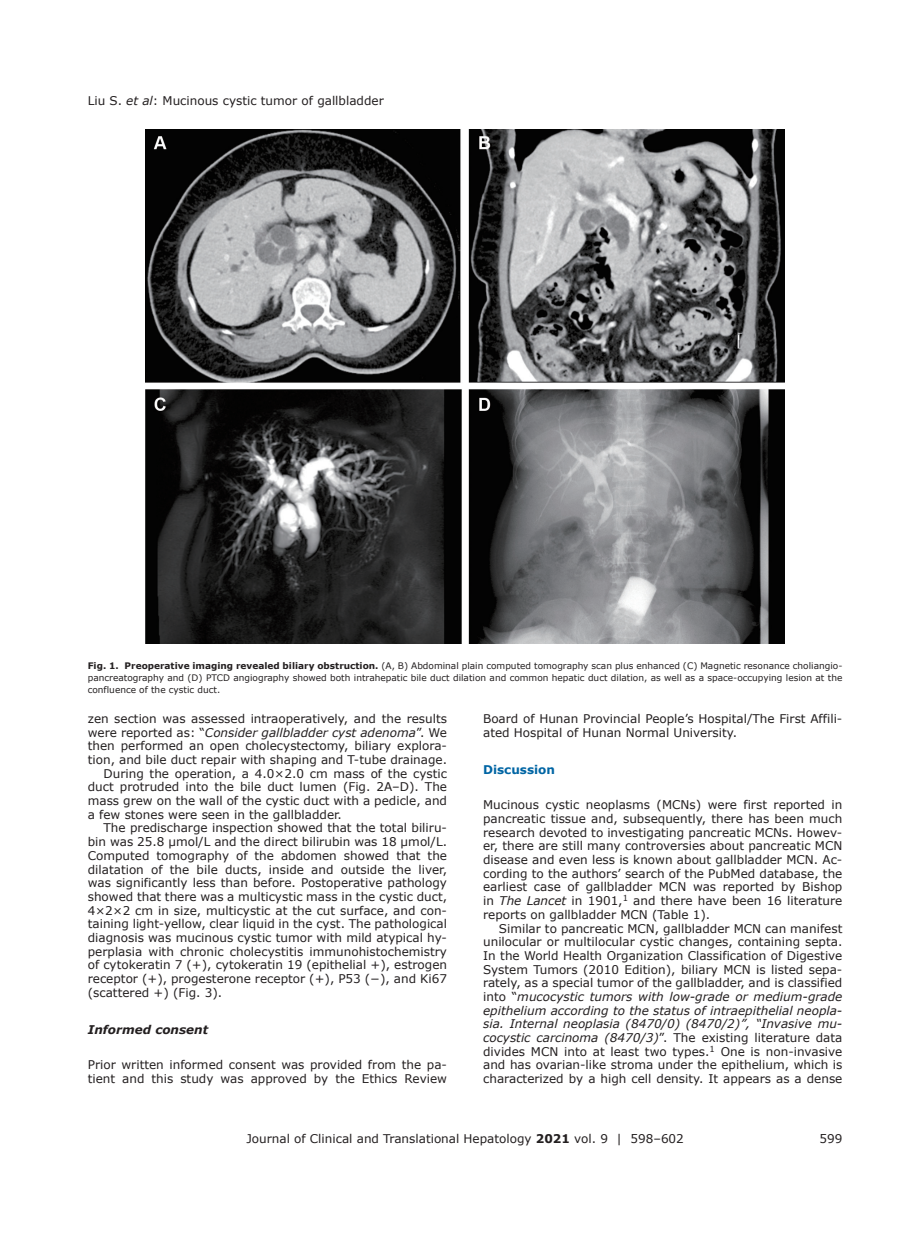
<style>
.page{position:relative;width:919px;height:1238px;background:#fff}
.page>*{position:absolute;margin:0;border:0;box-sizing:border-box;transform-origin:0 0}
.t1{font:12px/13.6px "Verdana";color:#231f20}
.t2{font:italic 12px "Verdana";color:#231f20}
.t3{font:italic 700 12px "Verdana";color:#231f20}
.t4{font:700 12px "Verdana";color:#0065a4}
.t5{font:9px/12px "Verdana";color:#231f20;text-align:justify}
.s1{font-style:italic}
.s2{font-weight:700}
.s3{font-style:normal}
</style>
<div class="page">
<img style="left:146px;top:129px;width:638px;height:514px">
<p class="t1" style="left:88px;top:93px;width:297px">Liu S. <span class="s1">et al</span>: Mucinous cystic tumor of gallbladder</p>
<p class="t5" style="left:88px;top:659px;width:756px"><span class="s2">Fig. 1. Preoperative imaging revealed biliary obstruction.</span> (A, B) Abdominal plain computed tomography scan plus enhanced (C) Magnetic resonance choliangio&shy;pancreatography and (D) PTCD angiography showed both intrahepatic bile duct dilation and common hepatic duct dilation, as well as a space-occupying lesion at the confluence of the cystic duct.</p>
<p class="t1" style="left:88px;top:711px;width:361px">zen section was assessed intraoperatively, and the results</p>
<p class="t2" style="left:88px;top:724px;width:361px"><span class="s3">were reported as: “</span>Consider gallbladder cyst adenoma<span class="s3">”. We</span></p>
<p class="t1" style="left:88px;top:739px;width:361px">then performed an open cholecystectomy, biliary explora-</p>
<p class="t1" style="left:88px;top:752px;width:361px">tion, and bile duct repair with shaping and T-tube drainage.</p>
<p class="t1" style="left:103px;top:766px;width:345px">During the operation, a 4.0×2.0 cm mass of the cystic</p>
<p class="t1" style="left:88px;top:780px;width:361px">duct protruded into the bile duct lumen (Fig. 2A–D). The</p>
<p class="t1" style="left:88px;top:793px;width:361px">mass grew on the wall of the cystic duct with a pedicle, and</p>
<p class="t1" style="left:88px;top:807px;width:256px">a few stones were seen in the gallbladder.</p>
<p class="t1" style="left:103px;top:821px;width:345px">The predischarge inspection showed that the total biliru-</p>
<p class="t1" style="left:88px;top:834px;width:361px">bin was 25.8 μmol/L and the direct bilirubin was 18 μmol/L.</p>
<p class="t1" style="left:88px;top:848px;width:361px">Computed tomography of the abdomen showed that the</p>
<p class="t1" style="left:88px;top:862px;width:361px">dilatation of the bile ducts, inside and outside the liver,</p>
<p class="t1" style="left:88px;top:875px;width:361px">was significantly less than before. Postoperative pathology</p>
<p class="t1" style="left:88px;top:889px;width:361px">showed that there was a multicystic mass in the cystic duct,</p>
<p class="t1" style="left:88px;top:903px;width:361px">4×2×2 cm in size, multicystic at the cut surface, and con-</p>
<p class="t1" style="left:88px;top:916px;width:361px">taining light-yellow, clear liquid in the cyst. The pathological</p>
<p class="t1" style="left:88px;top:930px;width:361px">diagnosis was mucinous cystic tumor with mild atypical hy-</p>
<p class="t1" style="left:88px;top:944px;width:361px">perplasia with chronic cholecystitis immunohistochemistry</p>
<p class="t1" style="left:88px;top:957px;width:361px">of cytokeratin 7 (+), cytokeratin 19 (epithelial +), estrogen</p>
<p class="t1" style="left:88px;top:971px;width:361px">receptor (+), progesterone receptor (+), P53 (−), and Ki67</p>
<p class="t1" style="left:88px;top:985px;width:136px">(scattered +) (Fig. 3).</p>
<p class="t3" style="left:88px;top:1020px;width:122px">Informed consent</p>
<p class="t1" style="left:88px;top:1057px;width:361px">Prior written informed consent was provided from the pa&shy;tient and this study was approved by the Ethics Review</p>
<p class="t1" style="left:483px;top:711px;width:361px">Board of Hunan Provincial People’s Hospital/The First Affili&shy;ated Hospital of Hunan Normal University.</p>
<p class="t4" style="left:483px;top:761px;width:73px">Discussion</p>
<p class="t1" style="left:483px;top:798px;width:361px;text-align:justify">Mucinous cystic neoplasms (MCNs) were first reported in pancreatic tissue and, subsequently, there has been much research devoted to investigating pancreatic MCNs. Howev&shy;er, there are still many controversies about pancreatic MCN disease and even less is known about gallbladder MCN. Ac&shy;cording to the authors’ search of the PubMed database, the earliest case of gallbladder MCN was reported by Bishop in <span class="s1">The Lancet</span> in 1901,<sup>1</sup> and there have been 16 literature reports on gallbladder MCN (Table 1).</p>
<p class="t1" style="left:483px;top:921px;width:361px;text-align:justify;text-indent:16px">Similar to pancreatic MCN, gallbladder MCN can manifest unilocular or multilocular cystic changes, containing septa.<br>In the World Health Organization Classification of Digestive System Tumors (2010 Edition), biliary MCN is listed sepa&shy;rately, as a special tumor of the gallbladder, and is classified into “<span class="s1">mucocystic tumors with low-grade or medium-grade epithelium according to the status of intraepithelial neopla&shy;sia. Internal neoplasia (8470/0) (8470/2)”, “Invasive mu&shy;cocystic carcinoma (8470/3)</span>”. The existing literature data divides MCN into at least two types.<sup>1</sup> One is non-invasive and has ovarian-like stroma under the epithelium, which is characterized by a high cell density. It appears as a dense</p>
<p class="t1" style="left:246px;top:1131px;width:439px">Journal of Clinical and Translational Hepatology <span class="s2">2021</span> vol. 9 | 598–602</p>
<p class="t1" style="left:819px;top:1131px;width:24px">599</p>
</div>
